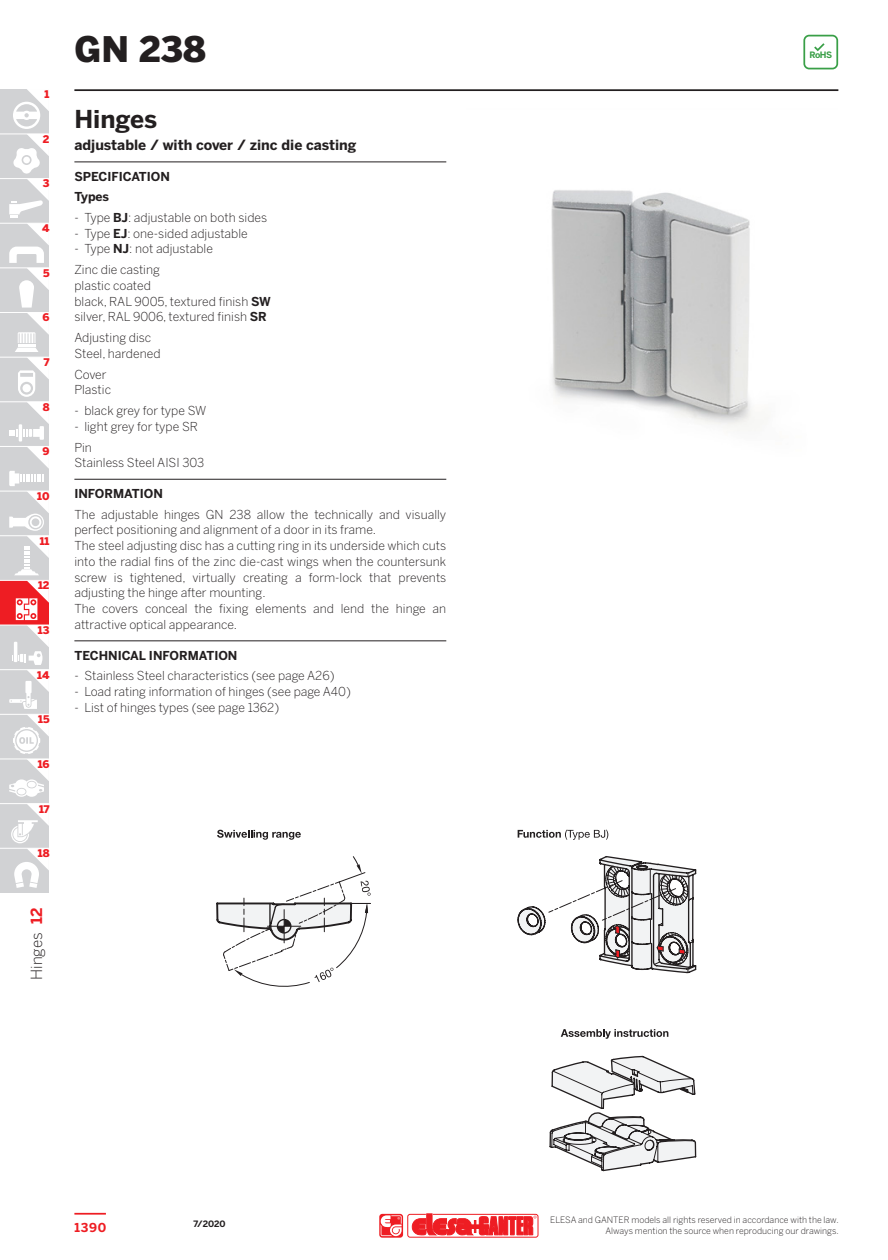
<style>
.page{position:relative;width:888px;height:1260px;background:#fff}
.page>*{position:absolute;margin:0;border:0;box-sizing:border-box;transform-origin:0 0}
.series{font:900 35px "Benton Sans";color:#231f20}
.subtitle_eg{font:700 24.5px "Benton Sans";color:#231f20}
.t1{font:300 15.4px "Benton Sans";color:#231f20}
.t2{font:700 15.4px "Benton Sans";color:#ee1d23}
.subtitle_eg_sec{font:700 14px "Benton Sans";color:#231f20}
.description_Ganter{font:300 12.25px/15.8px "Benton Sans";color:#231f20;text-align:justify}
.description{font:300 12.25px/15.8px "Benton Sans";color:#231f20}
.description_spacebef{font:300 12.25px/15.8px "Benton Sans";color:#231f20}
.title_noline{font:700 12.25px "Benton Sans";color:#231f20}
.t3{font:700 12.25px "Benton Sans";color:#ee1d23}
.t4{font:900 10.5px "Benton Sans";color:#ee1d23}
.t5{font:300 8.75px "Benton Sans";color:#231f20}
.t6{font:700 8.75px "Benton Sans";color:#231f20}
.t7{font:700 8.75px "Benton Sans";color:#399f47}
.s1{font-weight:700}
</style>
<div class="page">
<hr style="left:74px;top:1213px;width:32px;height:2px;background:#ee1d23">
<div style="left:407px;top:1214px;width:131px;height:24px;border:1px solid #ee1d23;border-radius:2px"></div>
<svg style="left:412px;top:1214px;width:125px;height:22px"></svg>
<svg style="left:379px;top:1214px;width:24px;height:24px"></svg>
<hr style="left:74px;top:89px;width:764px;height:2px;background:#231f20">
<div style="left:0;top:179px;width:49px;height:44px;background:#d1d2d4"></div>
<div style="left:0;top:223px;width:49px;height:45px;background:#d1d2d4"></div>
<div style="left:0;top:134px;width:49px;height:45px;background:#d1d2d4"></div>
<div style="left:0;top:89px;width:49px;height:45px;background:#d1d2d4"></div>
<div style="left:0;top:268px;width:49px;height:45px;background:#d1d2d4"></div>
<div style="left:0;top:446px;width:49px;height:45px;background:#d1d2d4"></div>
<div style="left:0;top:625px;width:49px;height:45px;background:#d1d2d4"></div>
<div style="left:0;top:804px;width:49px;height:44px;background:#d1d2d4"></div>
<div style="left:0;top:313px;width:49px;height:44px;background:#d1d2d4"></div>
<div style="left:0;top:491px;width:49px;height:45px;background:#d1d2d4"></div>
<div style="left:0;top:670px;width:49px;height:44px;background:#d1d2d4"></div>
<div style="left:0;top:848px;width:49px;height:45px;background:#d1d2d4"></div>
<div style="left:0;top:357px;width:49px;height:45px;background:#d1d2d4"></div>
<div style="left:0;top:536px;width:49px;height:44px;background:#d1d2d4"></div>
<div style="left:0;top:714px;width:49px;height:45px;background:#d1d2d4"></div>
<div style="left:0;top:402px;width:49px;height:44px;background:#d1d2d4"></div>
<div style="left:0;top:580px;width:49px;height:45px;background:#ee1d23"></div>
<div style="left:0;top:759px;width:49px;height:45px;background:#d1d2d4"></div>
<hr style="left:0;top:134px;width:49px;height:1px;background:#fff">
<hr style="left:0;top:357px;width:49px;height:1px;background:#fff">
<hr style="left:0;top:580px;width:49px;height:1px;background:#fff">
<hr style="left:0;top:803px;width:49px;height:1px;background:#fff">
<hr style="left:0;top:178px;width:49px;height:1px;background:#fff">
<hr style="left:0;top:401px;width:49px;height:1px;background:#fff">
<hr style="left:0;top:625px;width:49px;height:1px;background:#fff">
<hr style="left:0;top:848px;width:49px;height:1px;background:#fff">
<hr style="left:0;top:223px;width:49px;height:1px;background:#fff">
<hr style="left:0;top:446px;width:49px;height:1px;background:#fff">
<hr style="left:0;top:669px;width:49px;height:1px;background:#fff">
<hr style="left:0;top:267px;width:49px;height:1px;background:#fff">
<hr style="left:0;top:491px;width:49px;height:1px;background:#fff">
<hr style="left:0;top:535px;width:49px;height:1px;background:#fff">
<hr style="left:0;top:714px;width:49px;height:1px;background:#fff">
<hr style="left:0;top:759px;width:49px;height:1px;background:#fff">
<hr style="left:0;top:312px;width:49px;height:1px;background:#fff">
<svg style="left:11px;top:804px;width:38px;height:84px"></svg>
<svg style="left:9px;top:89px;width:40px;height:708px"></svg>
<svg style="left:803px;top:35px;width:35px;height:34px"></svg>
<hr style="left:74px;top:162px;width:372px;height:1px;background:#231f20">
<hr style="left:74px;top:479px;width:372px;height:1px;background:#231f20">
<hr style="left:74px;top:641px;width:372px;height:1px;background:#231f20">
<img style="left:551px;top:190px;width:204px;height:237px">
<svg style="left:216px;top:829px;width:397px;height:158px"></svg>
<svg style="left:217px;top:830px;width:84px;height:10px"></svg>
<svg style="left:518px;top:830px;width:90px;height:10px"></svg>
<svg style="left:517px;top:857px;width:180px;height:315px"></svg>
<p class="t4" style="left:45px;top:87px;width:6px">1</p>
<p class="t4" style="left:43px;top:131px;width:8px">2</p>
<p class="t4" style="left:43px;top:176px;width:8px">3</p>
<p class="t4" style="left:42px;top:220px;width:9px">4</p>
<p class="t4" style="left:43px;top:265px;width:8px">5</p>
<p class="t4" style="left:43px;top:310px;width:9px">6</p>
<p class="t4" style="left:44px;top:354px;width:7px">7</p>
<p class="t4" style="left:43px;top:399px;width:8px">8</p>
<p class="t4" style="left:43px;top:444px;width:9px">9</p>
<p class="t4" style="left:37px;top:488px;width:14px">10</p>
<p class="t4" style="left:40px;top:533px;width:11px">11</p>
<p class="t4" style="left:38px;top:578px;width:13px">12</p>
<p class="t4" style="left:38px;top:622px;width:13px">13</p>
<p class="t4" style="left:37px;top:667px;width:14px">14</p>
<p class="t4" style="left:38px;top:712px;width:13px">15</p>
<p class="t4" style="left:38px;top:756px;width:13px">16</p>
<p class="t4" style="left:39px;top:801px;width:12px">17</p>
<p class="t4" style="left:38px;top:846px;width:13px">18</p>
<p class="t2" style="left:25px;top:924px;width:18px;rotate:-90deg">12</p>
<p class="t1" style="left:26px;top:980px;width:49px;rotate:-90deg">Hinges</p>
<p class="series" style="left:74px;top:23px;width:133px">GN 238</p>
<p class="subtitle_eg" style="left:74px;top:101px;width:84px">Hinges</p>
<p class="subtitle_eg_sec" style="left:74px;top:135px;width:284px">adjustable / with cover / zinc die casting</p>
<p class="title_noline" style="left:74px;top:167px;width:97px">SPECIFICATION</p>
<p class="title_noline" style="left:74px;top:188px;width:36px">Types</p>
<p class="description_Ganter" style="left:74px;top:209px;width:194px">- Type <span class="s1">BJ</span>: adjustable on both sides</p>
<p class="description_Ganter" style="left:74px;top:225px;width:175px">- Type <span class="s1">EJ</span>: one-sided adjustable</p>
<p class="description_Ganter" style="left:74px;top:240px;width:140px">- Type <span class="s1">NJ</span>: not adjustable</p>
<p class="description_spacebef" style="left:74px;top:261px;width:87px">Zinc die casting</p>
<p class="description_Ganter" style="left:74px;top:277px;width:78px">plastic coated</p>
<p class="description_Ganter" style="left:74px;top:293px;width:198px">black, RAL 9005, textured finish <span class="s1">SW</span></p>
<p class="description" style="left:74px;top:308px;width:194px">silver, RAL 9006, textured finish <span class="s1">SR</span></p>
<p class="description_spacebef" style="left:74px;top:329px;width:78px">Adjusting disc</p>
<p class="description" style="left:74px;top:345px;width:88px">Steel, hardened</p>
<p class="description_spacebef" style="left:74px;top:366px;width:34px">Cover</p>
<p class="description" style="left:74px;top:381px;width:38px">Plastic</p>
<p class="description_Ganter" style="left:74px;top:402px;width:134px">- black grey for type SW</p>
<p class="description_Ganter" style="left:74px;top:418px;width:125px">- light grey for type SR</p>
<p class="description_spacebef" style="left:74px;top:438px;width:19px">Pin</p>
<p class="description" style="left:74px;top:454px;width:132px">Stainless Steel AISI 303</p>
<p class="title_noline" style="left:74px;top:484px;width:90px">INFORMATION</p>
<p class="description_spacebef" style="left:74px;top:506px;width:373px">The adjustable hinges GN 238 allow the technically and visually perfect positioning and alignment of a door in its frame.</p>
<p class="description_Ganter" style="left:74px;top:537px;width:373px">The steel adjusting disc has a cutting ring in its underside which cuts into the radial fins of the zinc die-cast wings when the countersunk screw is tightened, virtually creating a form-lock that prevents adjusting the hinge after mounting.</p>
<p class="description" style="left:74px;top:600px;width:373px">The covers conceal the fixing elements and lend the hinge an attractive optical appearance.</p>
<p class="title_noline" style="left:74px;top:646px;width:165px">TECHNICAL INFORMATION</p>
<p class="description_Ganter" style="left:74px;top:667px;width:262px">- Stainless Steel characteristics (see page A26)</p>
<p class="description_Ganter" style="left:74px;top:683px;width:278px">- Load rating information of hinges (see page A40)</p>
<p class="description_Ganter" style="left:74px;top:699px;width:206px">- List of hinges types (see page 1362)</p>
<p class="t7" style="left:810px;top:49px;width:24px">RoHS</p>
<p class="t5" style="left:550px;top:1214px;width:290px">ELESA and GANTER models all rights reserved in accordance with the law.</p>
<p class="t6" style="left:193px;top:1218px;width:34px">7/2020</p>
<p class="t3" style="left:74px;top:1219px;width:33px">1390</p>
<p class="t5" style="left:605px;top:1225px;width:235px">Always mention the source when reproducing our drawings.</p>
</div>
